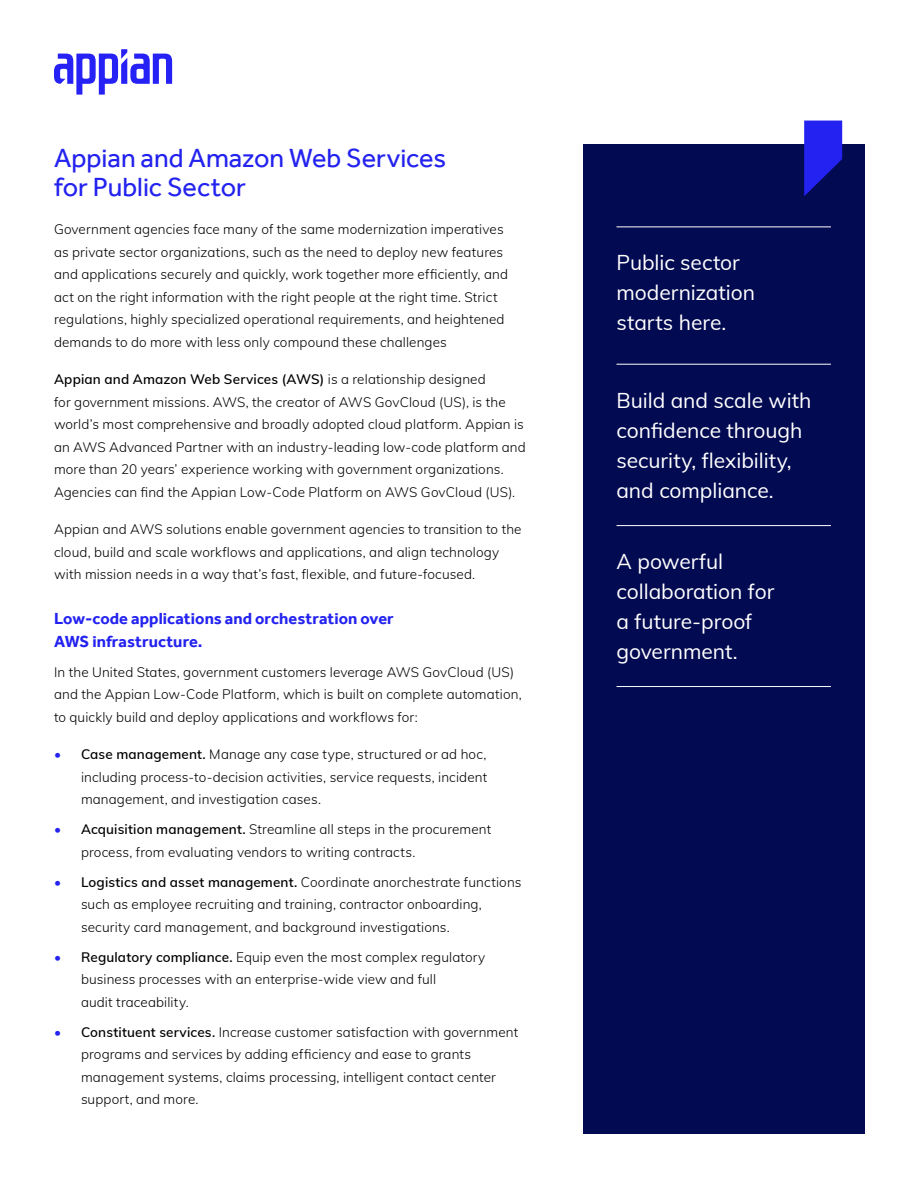
<style>
.page{position:relative;width:918px;height:1188px;background:#fff}
.page>*{position:absolute;margin:0;border:0;box-sizing:border-box;transform-origin:0 0}
.t1{font:27px/30px "Effra";color:#2322ef}
.t2{font:21px/30px "Mulish";letter-spacing:-.005em;color:#fff}
.t3{font:700 16.5px/22.5px "Effra";letter-spacing:.005em;color:#2322f0}
.t4{font:300 13.5px/22.5px "Mulish";letter-spacing:.01em;color:#000}
.s1{font-weight:600}
.s2{color:#2322f0}
</style>
<div class="page">
<svg style="left:54px;top:49px;width:118px;height:46px"></svg>
<div style="left:583px;top:145px;width:282px;height:989px;background:#020a51"></div>
<hr style="left:616px;top:364px;width:215px;height:1px;background:#fff">
<hr style="left:616px;top:525px;width:215px;height:1px;background:#fff">
<hr style="left:616px;top:686px;width:215px;height:1px;background:#fff">
<hr style="left:616px;top:226px;width:215px;height:1px;background:#fff">
<svg style="left:804px;top:121px;width:38px;height:75px"></svg>
<h1 class="t1" style="left:54px;top:142px;width:394px">Appian and Amazon Web Services for Public Sector</h1>
<p class="t4" style="left:54px;top:217px;width:456px">Government agencies face many of the same modernization imperatives as private sector organizations, such as the need to deploy new features and applications securely and quickly, work together more efficiently, and act on the right information with the right people at the right time. Strict regulations, highly specialized operational requirements, and heightened demands to do more with less only compound these challenges</p>
<p class="t4" style="left:54px;top:367px;width:473px"><span class="s1">Appian and Amazon Web Services (AWS)</span> is a relationship designed<br>for government missions. AWS, the creator of AWS GovCloud (US), is the world’s most comprehensive and broadly adopted cloud platform. Appian is an AWS Advanced Partner with an industry-leading low-code platform and more than 20 years’ experience working with government organizations.<br>Agencies can find the Appian Low-Code Platform on AWS GovCloud (US).</p>
<p class="t4" style="left:54px;top:517px;width:469px">Appian and AWS solutions enable government agencies to transition to the cloud, build and scale workflows and applications, and align technology with mission needs in a way that’s fast, flexible, and future-focused.</p>
<p class="t3" style="left:54px;top:607px;width:341px">Low-code applications and orchestration over<br>AWS infrastructure.</p>
<p class="t4" style="left:54px;top:660px;width:469px">In the United States, government customers leverage AWS GovCloud (US) and the Appian Low-Code Platform, which is built on complete automation, to quickly build and deploy applications and workflows for:</p>
<p class="t4" style="left:81px;top:742px;width:408px;text-align:justify;text-indent:-27px"><span class="s2">•</span> <span class="s1">Case management.</span> Manage any case type, structured or ad hoc, including process-to-decision activities, service requests, incident management, and investigation cases.</p>
<p class="t4" style="left:81px;top:817px;width:412px;text-indent:-27px"><span class="s2">•</span> <span class="s1">Acquisition management.</span> Streamline all steps in the procurement process, from evaluating vendors to writing contracts.</p>
<p class="t4" style="left:81px;top:870px;width:442px;text-indent:-27px"><span class="s2">•</span> <span class="s1">Logistics and asset management.</span> Coordinate anorchestrate functions such as employee recruiting and training, contractor onboarding, security card management, and background investigations.</p>
<p class="t4" style="left:81px;top:945px;width:406px;text-indent:-27px"><span class="s2">•</span> <span class="s1">Regulatory compliance.</span> Equip even the most complex regulatory business processes with an enterprise-wide view and full<br>audit traceability.</p>
<p class="t4" style="left:81px;top:1020px;width:439px;text-indent:-27px"><span class="s2">•</span> <span class="s1">Constituent services.</span> Increase customer satisfaction with government programs and services by adding efficiency and ease to grants management systems, claims processing, intelligent contact center support, and more.</p>
<h2 class="t2" style="left:616px;top:247px;width:140px">Public sector modernization starts here.</h2>
<h2 class="t2" style="left:616px;top:384px;width:196px">Build and scale with confidence through security, flexibility, and compliance.</h2>
<h2 class="t2" style="left:616px;top:546px;width:159px">A powerful collaboration for a future-proof government.</h2>
</div>
